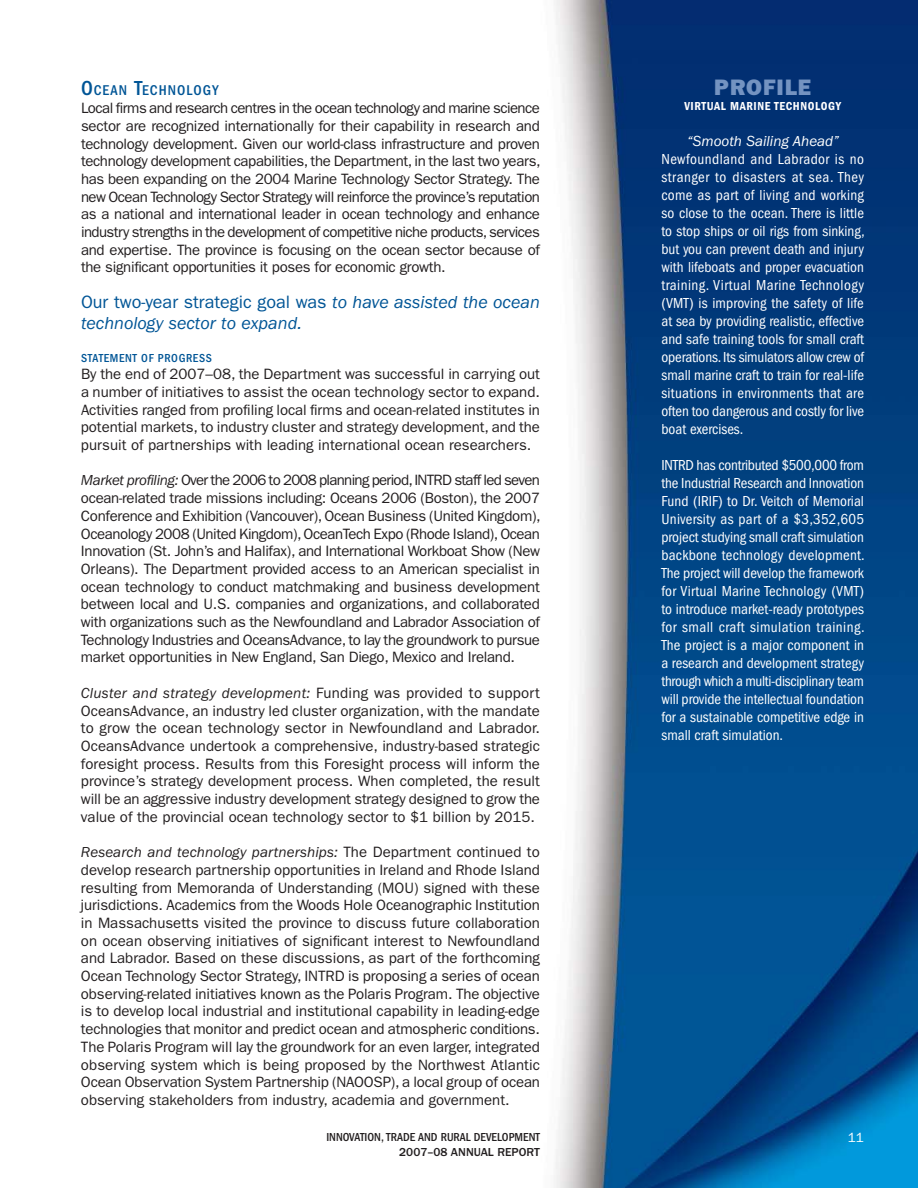
<style>
.page{position:relative;width:918px;height:1188px;background:#fff}
.page>*{position:absolute;margin:0;border:0;box-sizing:border-box;transform-origin:0 0}
.t1{font:22.5px "ITC Franklin Gothic Std Hvy";letter-spacing:.05em;color:#7493c1}
.t2{font:italic 18px/21.6px "ITC Franklin Gothic Std";color:#005596}
.t3{font:15px/17.7px "ITC Franklin Gothic Std";color:#231f20;text-align:justify}
.t4{font:condensed 15px/18px "ITC Franklin Gothic Std";color:#fff;text-align:justify}
.t5{font:italic 15px "ITC Franklin Gothic Std";color:#fff}
.t6{font:500 condensed 14.7px "ITC Franklin Gothic Std";letter-spacing:.07em;color:#005596}
.t7{font:13.5px "ITC Franklin Gothic Std";color:#fff}
.t8{font:500 condensed 12px "ITC Franklin Gothic Std";color:#231f20}
.t9{font:12px "ITC Franklin Gothic Std Dm Cd";letter-spacing:.05em;color:#fff}
.t10{font:500 12px "ITC Franklin Gothic Std";color:#231f20}
.t11{font:500 condensed 12px "ITC Franklin Gothic Std";letter-spacing:.05em;color:#005596}
.s1{font-size:21px}
.s2{font-style:normal}
.s3{font-style:italic}
</style>
<div class="page">
<img style="left:554px;top:0;width:364px;height:1188px">
<p class="t6" style="left:81px;top:85px;width:139px"><span class="s1">O</span>CEAN <span class="s1">T</span>ECHNOLOGY</p>
<p class="t3" style="left:81px;top:101px;width:461px">Local firms and research centres in the ocean technology and marine science sector are recognized internationally for their capability in research and technology development. Given our world-class infrastructure and proven technology development capabilities, the Department, in the last two years, has been expanding on the 2004 Marine Technology Sector Strategy. The new Ocean Technology Sector Strategy will reinforce the province’s reputation as a national and international leader in ocean technology and enhance industry strengths in the development of competitive niche products, services and expertise. The province is focusing on the ocean sector because of the significant opportunities it poses for economic growth.</p>
<p class="t2" style="left:81px;top:293px;width:461px"><span class="s2">Our two-year strategic goal was</span> to have assisted the ocean technology sector to expand.</p>
<p class="t11" style="left:81px;top:353px;width:132px">STATEMENT OF PROGRESS</p>
<p class="t3" style="left:81px;top:367px;width:461px">By the end of 2007–08, the Department was successful in carrying out a number of initiatives to assist the ocean technology sector to expand.<br>Activities ranged from profiling local firms and ocean-related institutes in potential markets, to industry cluster and strategy development, and the pursuit of partnerships with leading international ocean researchers.</p>
<p class="t3" style="left:81px;top:473px;width:461px"><span class="s3">Market profiling:</span> Over the 2006 to 2008 planning period, INTRD staff led seven ocean-related trade missions including: Oceans 2006 (Boston), the 2007<br>Conference and Exhibition (Vancouver), Ocean Business (United Kingdom), Oceanology 2008 (United Kingdom), OceanTech Expo (Rhode Island), Ocean Innovation (St. John’s and Halifax), and International Workboat Show (New Orleans). The Department provided access to an American specialist in ocean technology to conduct matchmaking and business development between local and U.S. companies and organizations, and collaborated with organizations such as the Newfoundland and Labrador Association of Technology Industries and OceansAdvance, to lay the groundwork to pursue market opportunities in New England, San Diego, Mexico and Ireland.</p>
<p class="t3" style="left:81px;top:685px;width:461px"><span class="s3">Cluster and strategy development:</span> Funding was provided to support OceansAdvance, an industry led cluster organization, with the mandate to grow the ocean technology sector in Newfoundland and Labrador.<br>OceansAdvance undertook a comprehensive, industry-based strategic foresight process. Results from this Foresight process will inform the province’s strategy development process. When completed, the result will be an aggressive industry development strategy designed to grow the value of the provincial ocean technology sector to $1 billion by 2015.</p>
<p class="t3" style="left:81px;top:845px;width:461px"><span class="s3">Research and technology partnerships:</span> The Department continued to develop research partnership opportunities in Ireland and Rhode Island resulting from Memoranda of Understanding (MOU) signed with these jurisdictions. Academics from the Woods Hole Oceanographic Institution in Massachusetts visited the province to discuss future collaboration on ocean observing initiatives of significant interest to Newfoundland and Labrador. Based on these discussions, as part of the forthcoming Ocean Technology Sector Strategy, INTRD is proposing a series of ocean observing-related initiatives known as the Polaris Program. The objective is to develop local industrial and institutional capability in leading-edge technologies that monitor and predict ocean and atmospheric conditions.<br>The Polaris Program will lay the groundwork for an even larger, integrated observing system which is being proposed by the Northwest Atlantic Ocean Observation System Partnership (NAOOSP), a local group of ocean observing stakeholders from industry, academia and government.</p>
<h1 class="t1" style="left:714px;top:79px;width:99px">PROFILE</h1>
<p class="t9" style="left:684px;top:101px;width:158px">VIRTUAL MARINE TECHNOLOGY</p>
<p class="t5" style="left:687px;top:135px;width:153px">“Smooth Sailing Ahead”</p>
<p class="t4" style="left:662px;top:151px;width:205px">Newfoundland and Labrador is no stranger to disasters at sea. They come as part of living and working so close to the ocean. There is little to stop ships or oil rigs from sinking, but you can prevent death and injury with lifeboats and proper evacuation training. Virtual Marine Technology (VMT) is improving the safety of life at sea by providing realistic, effective and safe training tools for small craft operations. Its simulators allow crew of small marine craft to train for real-life situations in environments that are often too dangerous and costly for live boat exercises.</p>
<p class="t4" style="left:662px;top:457px;width:205px">INTRD has contributed $500,000 from the Industrial Research and Innovation Fund (IRIF) to Dr. Veitch of Memorial University as part of a $3,352,605 project studying small craft simulation backbone technology development.<br>The project will develop the framework for Virtual Marine Technology (VMT) to introduce market-ready prototypes for small craft simulation training.<br>The project is a major component in a research and development strategy through which a multi-disciplinary team will provide the intellectual foundation for a sustainable competitive edge in small craft simulation.</p>
<p class="t8" style="left:326px;top:1133px;width:215px">INNOVATION, TRADE AND RURAL DEVELOPMENT</p>
<p class="t7" style="left:848px;top:1133px;width:18px">11</p>
<p class="t10" style="left:399px;top:1147px;width:142px">2007–08 ANNUAL REPORT</p>
</div>
